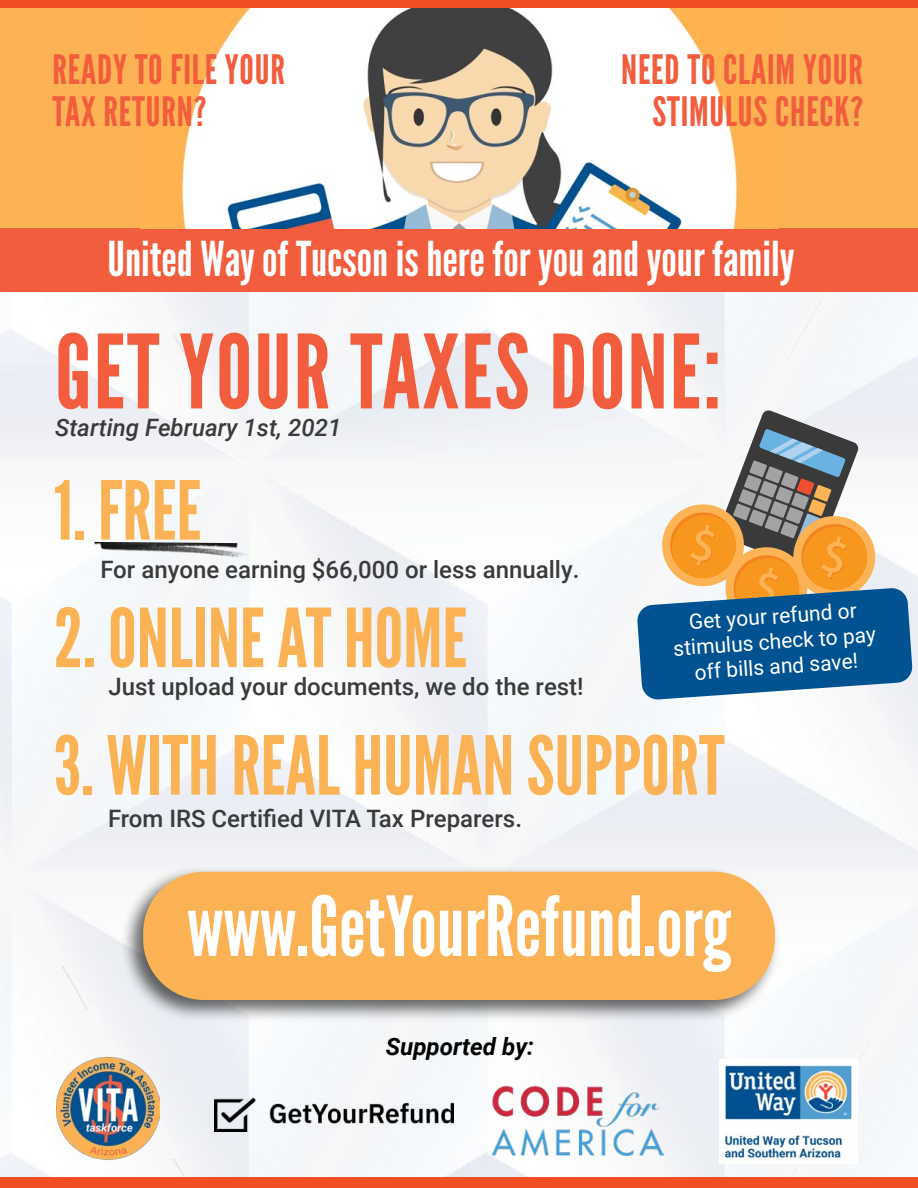
<style>
.page{position:relative;width:918px;height:1188px;background:#fff}
.page>*{position:absolute;margin:0;border:0;box-sizing:border-box;transform-origin:0 0}
.t1{font:102px "League Gothic";letter-spacing:.02em;color:#f15d3d}
.t2{font:82.5px "League Gothic";color:#fff}
.t3{font:81px "League Gothic";color:#fbb254}
.t4{font:48px "League Gothic";color:#fff}
.t5{font:40.5px/42px "League Gothic";letter-spacing:.02em;color:#f15d3d}
.t6{font:500 24px "Roboto";color:#3a3a3a}
.t7{font:italic 500 24px "Roboto";color:#3a3a3a}
.t8{font:italic 700 24px "Roboto";color:#000}
.t9{font:21px/25.2px "Roboto";color:#fff;text-align:center}
</style>
<div class="page">
<img style="left:0;top:292px;width:918px;height:885px">
<div style="left:0;top:0;width:918px;height:23px;background:#f04e25"></div>
<img style="left:57px;top:1058px;width:102px;height:106px">
<img style="left:720px;top:1060px;width:137px;height:103px">
<div style="left:120px;top:865px;width:661px;height:157px;background:#000;opacity:.61"></div>
<div style="left:143px;top:872px;width:632px;height:128px;background:#fbb254;border-radius:61px"></div>
<img style="left:492px;top:1085px;width:172px;height:70px">
<img style="left:215px;top:1098px;width:238px;height:34px">
<div style="left:0;top:227px;width:918px;height:65px;background:#f15d3d"></div>
<img style="left:94px;top:542px;width:157px;height:24px">
<svg style="left:637px;top:410px;width:276px;height:290px"></svg>
<div style="left:0;top:8px;width:918px;height:220px;background:#fbb254"></div>
<img style="left:182px;top:8px;width:556px;height:220px">
<div style="left:0;top:1177px;width:918px;height:11px;background:#f04e25"></div>
<h3 class="t5" style="left:52px;top:49px;width:234px">READY TO FILE YOUR<br>TAX RETURN?</h3>
<h3 class="t5" style="left:621px;top:49px;width:243px;text-align:right">NEED TO CLAIM YOUR<br>STIMULUS CHECK?</h3>
<h3 class="t4" style="left:108px;top:230px;width:689px">United Way of Tucson is here for you and your family</h3>
<h1 class="t1" style="left:55px;top:311px;width:668px">GET YOUR TAXES DONE:</h1>
<p class="t7" style="left:55px;top:410px;width:288px">Starting February 1st, 2021</p>
<h3 class="t3" style="left:54px;top:462px;width:149px">1. FREE</h3>
<p class="t6" style="left:100px;top:552px;width:481px">For anyone earning $66,000 or less annually.</p>
<h3 class="t3" style="left:54px;top:590px;width:415px">2. ONLINE AT HOME</h3>
<p class="t6" style="left:108px;top:670px;width:477px">Just upload your documents, we do the rest!</p>
<p class="t9" style="left:671px;top:610px;width:204px;rotate:-4deg">Get your refund or stimulus check to pay off bills and save!</p>
<h3 class="t3" style="left:54px;top:717px;width:672px">3. WITH REAL HUMAN SUPPORT</h3>
<p class="t6" style="left:108px;top:802px;width:416px">From IRS Certified VITA Tax Preparers.</p>
<h2 class="t2" style="left:187px;top:877px;width:545px">www.GetYourRefund.org</h2>
<p class="t8" style="left:386px;top:1029px;width:150px">Supported by:</p>
</div>
